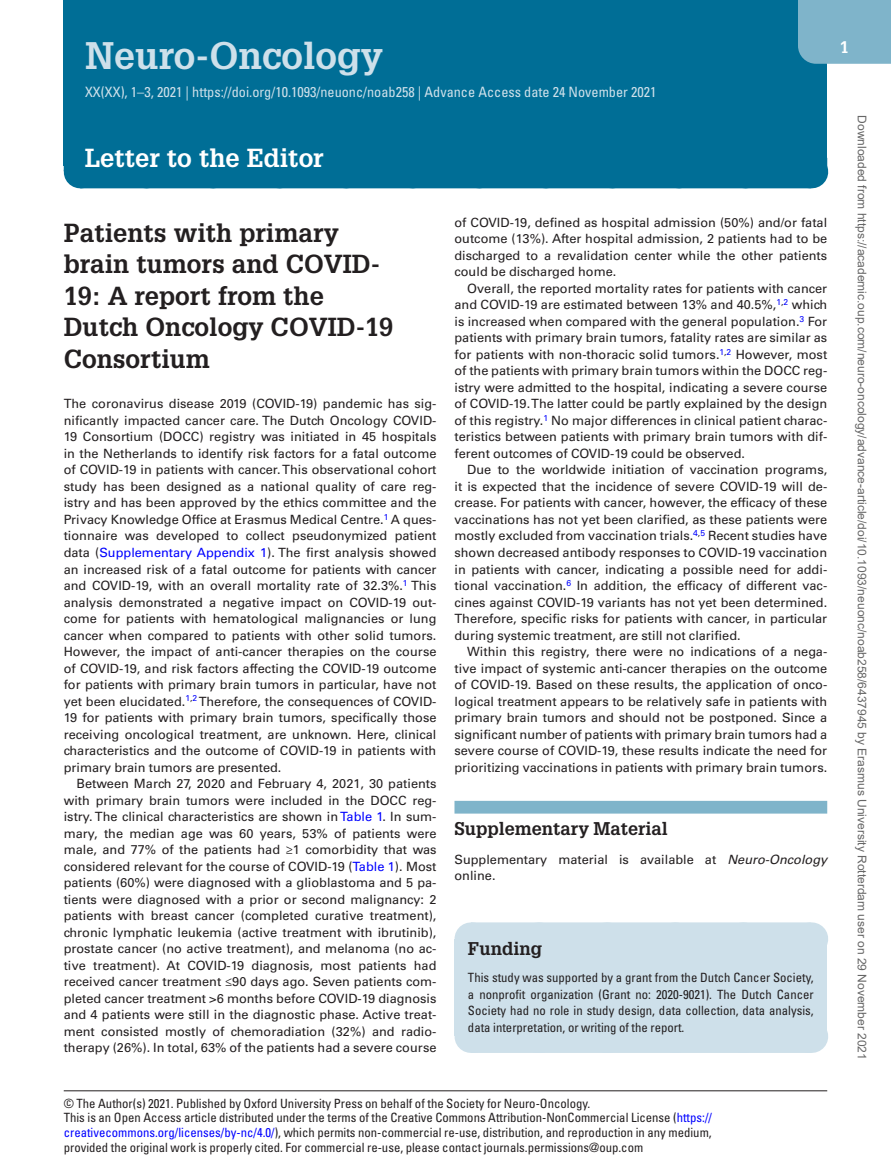
<style>
.page{position:relative;width:891px;height:1175px;background:#fff}
.page>*{position:absolute;margin:0;border:0;box-sizing:border-box;transform-origin:0 0}
.t1{font:700 37.5px "Glypha LT Std";color:#cee0ea}
.LTE_Article_Title{font:700 25.5px/31.5px "Glypha LT Std";color:#231f20}
.LTE_SectionTitle{font:700 25.5px "Glypha LT Std";color:#fff}
.Supp_Head{font:700 18px "Glypha LT Std";color:#231f20}
.EM_Head{font:700 18px "Glypha LT Std";color:#231f20}
.t2{font:700 16.5px "Glypha LT Std";color:#fff}
.t3{font:condensed 14.25px "Univers LT Std";color:#cee0ea}
.LTE_TextInd{font:12.75px/16.5px "Univers LT Std";color:#231f20;text-align:justify}
.LTE_Text{font:12.75px/16.5px "Univers LT Std";color:#231f20;text-align:justify}
.Reference{font:condensed 12.75px/15px "Univers LT Std";color:#231f20}
.EM_Text{font:condensed 12.75px/16.5px "Univers LT Std";color:#231f20;text-align:justify}
.LTE_License{font:condensed 12.75px "Univers LT Std";color:#231f20}
.LTE_CopyrightLine{font:condensed 12.75px "Univers LT Std";color:#231f20}
.Supp_Text{font:12.75px/16.5px "Univers LT Std";color:#231f20}
.t4{font:12px "Arial";color:#666}
.s1{color:#00f}
.s2{font-style:italic}
</style>
<div class="page">
<div style="left:64px;top:0;width:763px;height:166px;background:#006e96"></div>
<div style="left:798px;top:0;width:93px;height:64px;background:#7fb4ca"></div>
<div style="left:64px;top:158px;width:763px;height:13px;background:#006e96"></div>
<div style="left:80px;top:155px;width:731px;height:33px;background:#006e96"></div>
<hr style="left:811px;top:155px;width:1px;height:33px;background:#006e96">
<div style="left:454px;top:801px;width:373px;height:12px;background:#7fb4ca"></div>
<div style="left:454px;top:939px;width:373px;height:33px;background:#cee0ea"></div>
<div style="left:471px;top:922px;width:340px;height:33px;background:#cee0ea"></div>
<svg style="left:541px;top:922px;width:236px;height:1px"></svg>
<hr style="left:811px;top:922px;width:1px;height:33px;background:#cee0ea">
<div style="left:454px;top:970px;width:373px;height:65px;background:#cee0ea"></div>
<div style="left:471px;top:1020px;width:340px;height:33px;background:#cee0ea"></div>
<hr style="left:811px;top:1020px;width:1px;height:33px;background:#cee0ea">
<hr style="left:64px;top:1090px;width:763px;height:1px;background:#231f20">
<h1 class="t1" style="left:85px;top:32px;width:299px">Neuro-Oncology</h1>
<p class="t3" style="left:85px;top:83px;width:573px">XX(XX), 1–3, 2021 | https://doi.org/10.1093/neuonc/noab258 | Advance Access date 24 November 2021</p>
<p class="LTE_SectionTitle" style="left:85px;top:142px;width:240px">Letter to the Editor</p>
<p class="LTE_Article_Title" style="left:64px;top:216px;width:331px">Patients with primary brain tumors and COVID-<br>19: A report from the<br>Dutch Oncology COVID-19<br>Consortium</p>
<p class="LTE_Text" style="left:64px;top:396px;width:374px">The coronavirus disease 2019 (COVID-19) pandemic has sig&shy;nificantly impacted cancer care. The Dutch Oncology COVID-19 Consortium (DOCC) registry was initiated in 45 hospitals in the Netherlands to identify risk factors for a fatal outcome of COVID-19 in patients with cancer. This observational cohort study has been designed as a national quality of care reg&shy;istry and has been approved by the ethics committee and the Privacy Knowledge Office at Erasmus Medical Centre.<sup>1</sup> A ques&shy;tionnaire was developed to collect pseudonymized patient data (<span class="s1">Supplementary Appendix 1</span>). The first analysis showed an increased risk of a fatal outcome for patients with cancer and COVID-19, with an overall mortality rate of 32.3%.<sup>1</sup> This analysis demonstrated a negative impact on COVID-19 out&shy;come for patients with hematological malignancies or lung cancer when compared to patients with other solid tumors.<br>However, the impact of anti-cancer therapies on the course of COVID-19, and risk factors affecting the COVID-19 outcome for patients with primary brain tumors in particular, have not yet been elucidated.<sup>1</sup><sup>,</sup><sup>2</sup> Therefore, the consequences of COVID-19 for patients with primary brain tumors, specifically those receiving oncological treatment, are unknown. Here, clinical characteristics and the outcome of COVID-19 in patients with primary brain tumors are presented.</p>
<p class="LTE_TextInd" style="left:64px;top:775px;width:374px;text-indent:13px">Between March 27, 2020 and February 4, 2021, 30 patients with primary brain tumors were included in the DOCC reg&shy;istry. The clinical characteristics are shown in <span class="s1">Table 1</span>. In sum&shy;mary, the median age was 60 years, 53% of patients were male, and 77% of the patients had ≥1 comorbidity that was considered relevant for the course of COVID-19 (<span class="s1">Table 1</span>). Most patients (60%) were diagnosed with a glioblastoma and 5 pa&shy;tients were diagnosed with a prior or second malignancy: 2 patients with breast cancer (completed curative treatment), chronic lymphatic leukemia (active treatment with ibrutinib), prostate cancer (no active treatment), and melanoma (no ac&shy;tive treatment). At COVID-19 diagnosis, most patients had received cancer treatment ≤90 days ago. Seven patients com&shy;pleted cancer treatment &gt;6 months before COVID-19 diagnosis and 4 patients were still in the diagnostic phase. Active treat&shy;ment consisted mostly of chemoradiation (32%) and radio&shy;therapy (26%). In total, 63% of the patients had a severe course</p>
<p class="LTE_TextInd" style="left:454px;top:214px;width:374px">of COVID-19, defined as hospital admission (50%) and/or fatal outcome (13%). After hospital admission, 2 patients had to be discharged to a revalidation center while the other patients could be discharged home.</p>
<p class="LTE_TextInd" style="left:454px;top:280px;width:374px;text-indent:13px">Overall, the reported mortality rates for patients with cancer and COVID-19 are estimated between 13% and 40.5%,<sup>1</sup><sup>,</sup><sup>2</sup> which is increased when compared with the general population.<sup>3</sup> For patients with primary brain tumors, fatality rates are similar as for patients with non-thoracic solid tumors.<sup>1</sup><sup>,</sup><sup>2</sup> However, most of the patients with primary brain tumors within the DOCC reg&shy;istry were admitted to the hospital, indicating a severe course of COVID-19. The latter could be partly explained by the design of this registry.<sup>1</sup> No major differences in clinical patient charac&shy;teristics between patients with primary brain tumors with dif&shy;ferent outcomes of COVID-19 could be observed.</p>
<p class="LTE_TextInd" style="left:454px;top:462px;width:374px;text-indent:13px">Due to the worldwide initiation of vaccination programs, it is expected that the incidence of severe COVID-19 will de&shy;crease. For patients with cancer, however, the efficacy of these vaccinations has not yet been clarified, as these patients were mostly excluded from vaccination trials.<sup>4</sup><sup>,</sup><sup>5</sup> Recent studies have shown decreased antibody responses to COVID-19 vaccination in patients with cancer, indicating a possible need for addi&shy;tional vaccination.<sup>6</sup> In addition, the efficacy of different vac&shy;cines against COVID-19 variants has not yet been determined.<br>Therefore, specific risks for patients with cancer, in particular during systemic treatment, are still not clarified.</p>
<p class="LTE_TextInd" style="left:454px;top:643px;width:374px;text-indent:13px">Within this registry, there were no indications of a nega&shy;tive impact of systemic anti-cancer therapies on the outcome of COVID-19. Based on these results, the application of onco&shy;logical treatment appears to be relatively safe in patients with primary brain tumors and should not be postponed. Since a significant number of patients with primary brain tumors had a severe course of COVID-19, these results indicate the need for prioritizing vaccinations in patients with primary brain tumors.</p>
<p class="Supp_Head" style="left:454px;top:817px;width:215px">Supplementary Material</p>
<p class="Supp_Text" style="left:454px;top:851px;width:374px">Supplementary material is available at <span class="s2">Neuro-Oncology </span>online.</p>
<p class="EM_Head" style="left:468px;top:937px;width:76px">Funding</p>
<p class="EM_Text" style="left:468px;top:969px;width:347px">This study was supported by a grant from the Dutch Cancer Society, a nonprofit organization (Grant no: 2020-9021). The Dutch Cancer Society had no role in study design, data collection, data analysis, data interpretation, or writing of the report.</p>
<p class="t2" style="left:840px;top:37px;width:11px">1</p>
<p class="t4" style="left:866px;top:115px;width:946px;rotate:90deg">Downloaded from https://academic.oup.com/neuro-oncology/advance-article/doi/10.1093/neuonc/noab258/6437945 by Erasmus University Rotterdam user on 29 November 2021</p>
<p class="LTE_CopyrightLine" style="left:64px;top:1095px;width:528px">© The Author(s) 2021. Published by Oxford University Press on behalf of the Society for Neuro-Oncology.</p>
<p class="Reference" style="left:64px;top:1110px;width:650px">This is an Open Access article distributed under the terms of the Creative Commons Attribution-NonCommercial License (<span class="s1">https:// creativecommons.org/licenses/by-nc/4.0/</span>), which permits non-commercial re-use, distribution, and reproduction in any medium,</p>
<p class="LTE_License" style="left:64px;top:1139px;width:581px">provided the original work is properly cited. For commercial re-use, please contact journals.permissions@oup.com</p>
</div>
